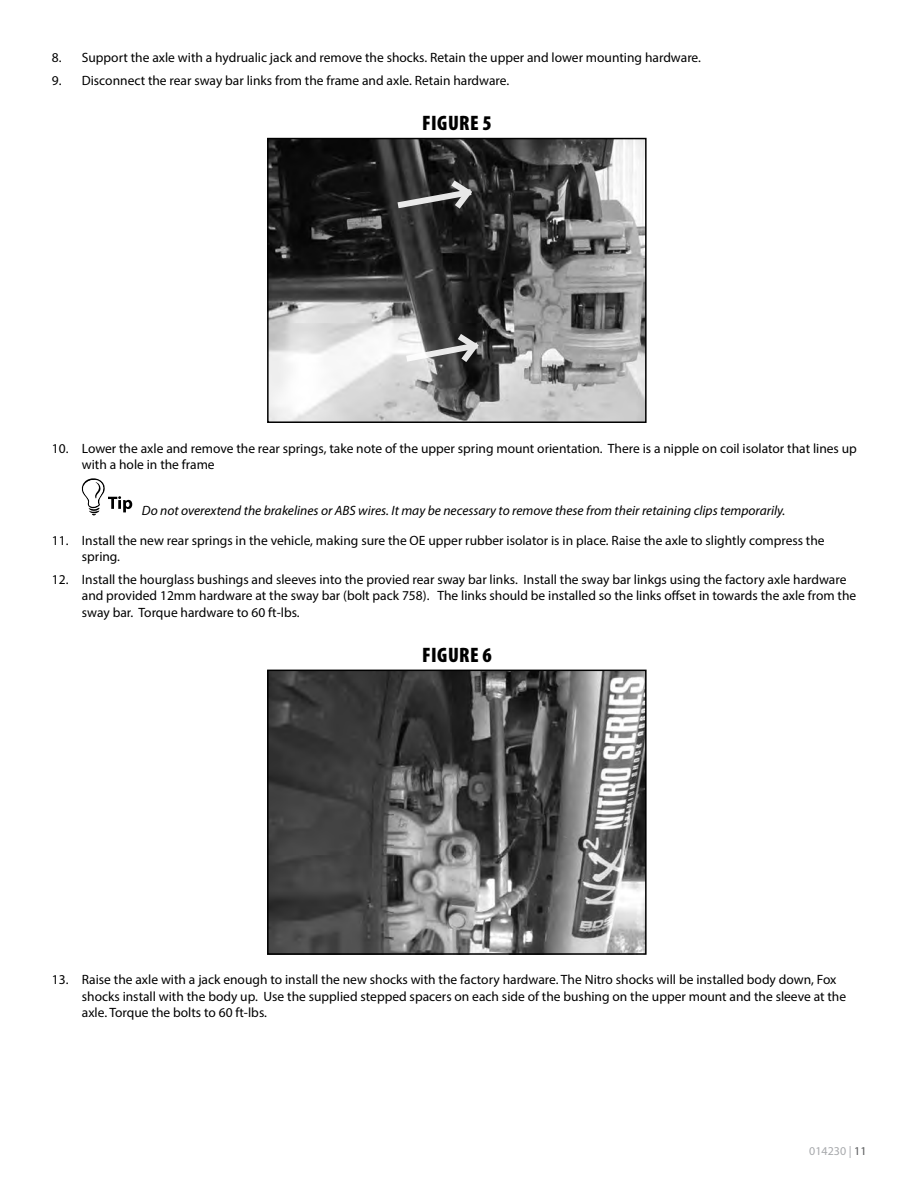
<style>
.page{position:relative;width:918px;height:1188px;background:#fff}
.page>*{position:absolute;margin:0;border:0;box-sizing:border-box;transform-origin:0 0}
.t1{font:900 condensed 21px "Myriad Pro";letter-spacing:.02em;color:#000}
.t2{font:13.5px/16.2px "Myriad Pro";color:#000}
.t3{font:italic 13.5px "Myriad Pro";color:#000}
.t4{font:12px "Myriad Pro";color:#a7a9ac}
.s1{color:#58595b}
</style>
<div class="page">
<img style="left:270px;top:141px;width:374px;height:279px">
<div style="left:267px;top:138px;width:380px;height:285px;border:2px solid #000"></div>
<svg style="left:405px;top:334px;width:75px;height:29px"></svg>
<svg style="left:396px;top:181px;width:78px;height:29px;background:#5d5d5d"></svg>
<svg style="left:81px;top:478px;width:51px;height:38px"></svg>
<img style="left:270px;top:673px;width:374px;height:279px">
<div style="left:267px;top:670px;width:380px;height:285px;border:2px solid #000"></div>
<p class="t2" style="left:52px;top:49px;width:651px">8. Support the axle with a hydrualic jack and remove the shocks. Retain the upper and lower mounting hardware.</p>
<p class="t2" style="left:52px;top:72px;width:459px">9. Disconnect the rear sway bar links from the frame and axle. Retain hardware.</p>
<h1 class="t1" style="left:422px;top:112px;width:71px">FIGURE 5</h1>
<p class="t2" style="left:82px;top:440px;width:777px;text-indent:-30px">10. Lower the axle and remove the rear springs, take note of the upper spring mount orientation. There is a nipple on coil isolator that lines up with a hole in the frame</p>
<p class="t3" style="left:142px;top:503px;width:645px">Do not overextend the brakelines or ABS wires. It may be necessary to remove these from their retaining clips temporarily.</p>
<p class="t2" style="left:82px;top:532px;width:744px;text-indent:-30px">11. Install the new rear springs in the vehicle, making sure the OE upper rubber isolator is in place. Raise the axle to slightly compress the spring.</p>
<p class="t2" style="left:82px;top:571px;width:776px;text-indent:-30px">12. Install the hourglass bushings and sleeves into the provied rear sway bar links. Install the sway bar linkgs using the factory axle hardware and provided 12mm hardware at the sway bar (bolt pack 758). The links should be installed so the links offset in towards the axle from the sway bar. Torque hardware to 60 ft-lbs.</p>
<h1 class="t1" style="left:422px;top:643px;width:71px">FIGURE 6</h1>
<p class="t2" style="left:82px;top:972px;width:766px;text-indent:-30px">13. Raise the axle with a jack enough to install the new shocks with the factory hardware. The Nitro shocks will be installed body down, Fox shocks install with the body up. Use the supplied stepped spacers on each side of the bushing on the upper mount and the sleeve at the axle. Torque the bolts to 60 ft-lbs.</p>
<p class="t4" style="left:809px;top:1143px;width:59px">014230 | <span class="s1">11</span></p>
</div>
